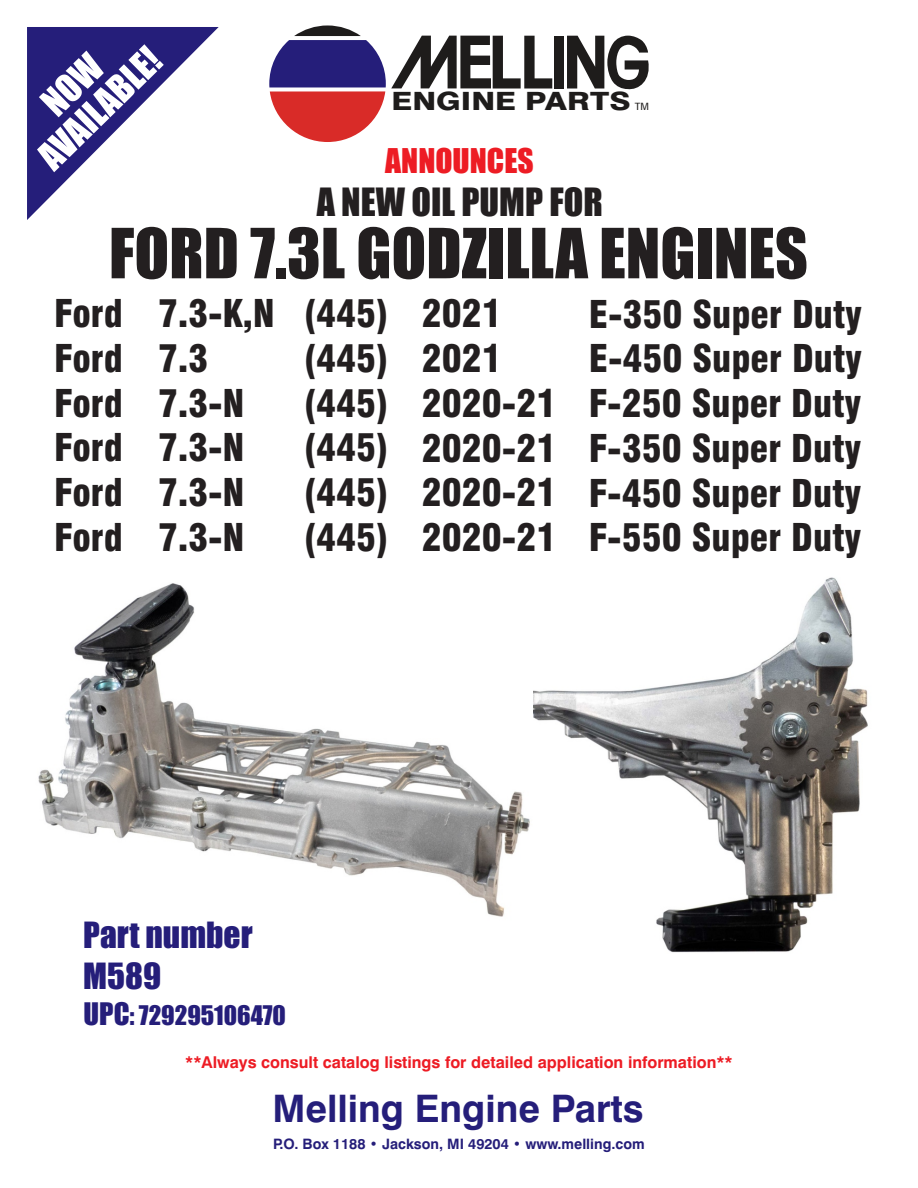
<style>
.page{position:relative;width:918px;height:1188px;background:#fff}
.page>*{position:absolute;margin:0;border:0;box-sizing:border-box;transform-origin:0 0}
.t1{font:63.75px "Impact";color:#231f20}
.t2{font:700 37.95px "Swiss 721 BT";color:#251e7a}
.t3{font:900 condensed 37.35px/44.7px "Swiss 721 BT";color:#231f20;text-align:justify}
.t4{font:36px "Impact";color:#231f20}
.t5{font:35.7px/36px "Impact";color:#fff;text-align:center}
.t6{font:33.45px/40.8px "Impact";color:#251e7a}
.t7{font:31.5px "Impact";color:#ed1c24}
.t8{font:800 25.2px "Swiss 721 BT";color:#1e1c1b;scale:1.24 1}
.t9{font:24.9px "Impact";color:#251e7a}
.t10{font:700 16.35px "Swiss 721 BT";color:#ed1c24}
.t11{font:700 14.4px "Swiss 721 BT";color:#251e7a}
.t12{font:condensed 9.6px "Swiss 721 BT";color:#1e1c1b;scale:1.21 1}
.s1{font-size:28.65px}
</style>
<div class="page">
<img style="left:533px;top:577px;width:335px;height:376px">
<img style="left:38px;top:583px;width:492px;height:334px">
<svg style="left:27px;top:27px;width:192px;height:193px"></svg>
<svg style="left:567px;top:36px;width:82px;height:54px"></svg>
<div style="left:555px;top:36px;width:9px;height:53px;background:#1e1c1b"></div>
<svg style="left:269px;top:25px;width:283px;height:117px"></svg>
<p class="t5" style="left:8px;top:124px;width:156px;rotate:-44deg">NOW<br>AVAILABLE!</p>
<p class="t8" style="left:392px;top:91px;width:194px">ENGINE PARTS</p>
<p class="t12" style="left:635px;top:103px;width:13px">TM</p>
<p class="t7" style="left:385px;top:148px;width:150px">ANNOUNCES</p>
<p class="t4" style="left:317px;top:187px;width:288px">A NEW OIL PUMP FOR</p>
<h1 class="t1" style="left:109px;top:228px;width:700px">FORD 7.3L GODZILLA ENGINES</h1>
<p class="t3" style="left:422px;top:295px;width:136px;text-align:left">2021<br>2021<br>2020-21<br>2020-21<br>2020-21<br>2020-21</p>
<p class="t3" style="left:54px;top:295px;width:70px">Ford Ford Ford Ford Ford Ford</p>
<p class="t3" style="left:158px;top:295px;width:118px;text-align:left">7.3-K,N<br>7.3<br>7.3-N<br>7.3-N<br>7.3-N<br>7.3-N</p>
<p class="t3" style="left:304px;top:295px;width:87px">(445) (445) (445) (445) (445) (445)</p>
<p class="t3" style="left:589px;top:296px;width:275px">E-350 Super Duty E-450 Super Duty F-250 Super Duty F-350 Super Duty F-450 Super Duty F-550 Super Duty</p>
<p class="t6" style="left:83px;top:916px;width:171px">Part number<br>M589</p>
<p class="t9" style="left:84px;top:1006px;width:204px"><span class="s1">UPC</span>: 729295106470</p>
<p class="t10" style="left:185px;top:1056px;width:549px">**Always consult catalog listings for detailed application information**</p>
<p class="t2" style="left:272px;top:1094px;width:373px">Melling Engine Parts</p>
<p class="t11" style="left:273px;top:1139px;width:373px">P.O. Box 1188 • Jackson, MI 49204 • www.melling.com</p>
</div>
